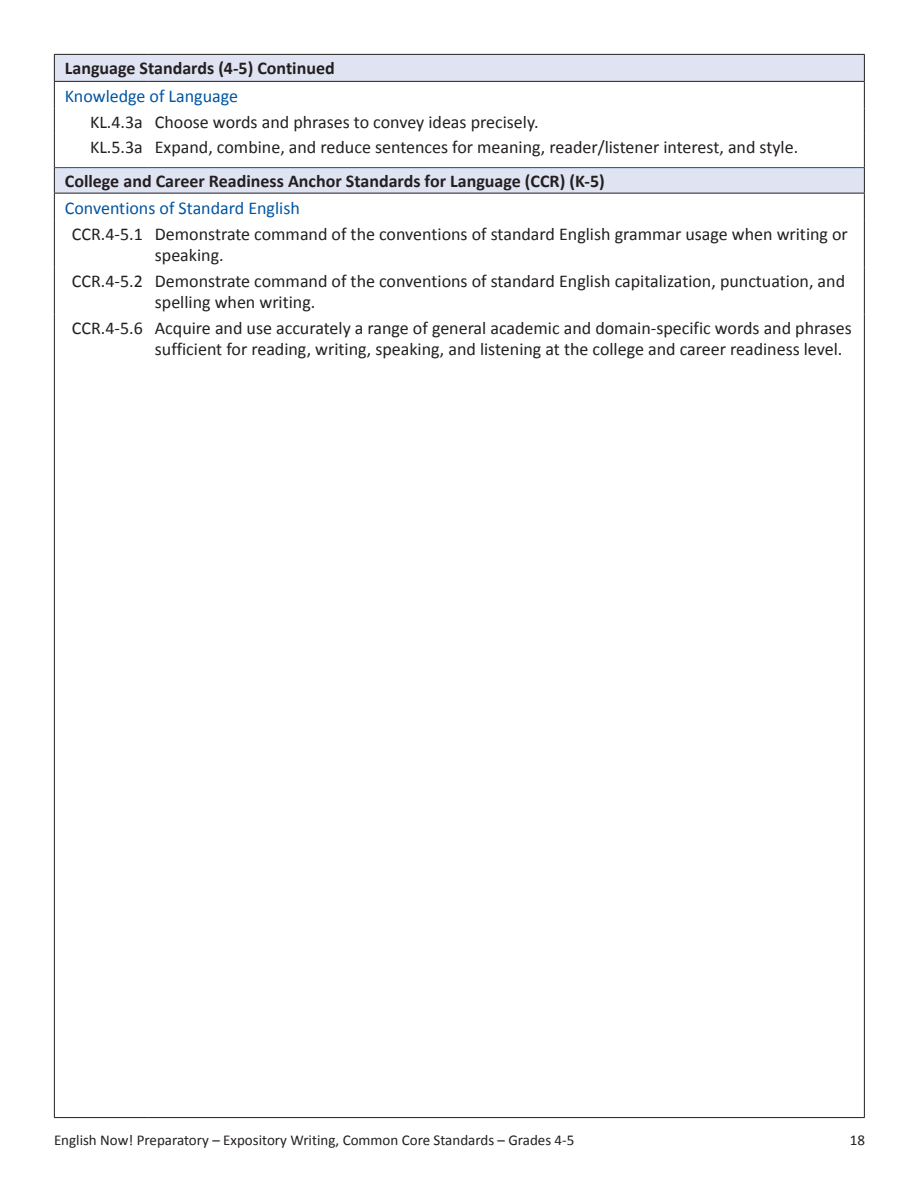
<style>
.page{position:relative;width:918px;height:1188px;background:#fff}
.page>*{position:absolute;margin:0;border:0;box-sizing:border-box;transform-origin:0 0}
.Calibri_12_Normal{font:18px/21.6px "Calibri";color:#231f20}
.Calibri_12_Body_text{font:700 18px "Calibri";color:#231f20}
.Calibri_12_Body_text-2{font:18px "Calibri";color:#0155a2}
.Calibri_12_Table_Num{font:18px "Calibri";color:#231f20}
.t1{font:15px "Calibri";color:#231f20}
</style>
<div class="page">
<svg style="left:55px;top:55px;width:809px;height:138px"></svg>
<hr style="left:54px;top:314px;width:1px;height:803px;background:#231f20">
<hr style="left:864px;top:314px;width:1px;height:803px;background:#231f20">
<hr style="left:54px;top:1117px;width:95px;height:1px;background:#231f20">
<hr style="left:149px;top:1117px;width:716px;height:1px;background:#231f20">
<hr style="left:54px;top:54px;width:95px;height:1px;background:#231f20">
<hr style="left:149px;top:54px;width:716px;height:1px;background:#231f20">
<hr style="left:54px;top:134px;width:1px;height:34px;background:#231f20">
<hr style="left:864px;top:134px;width:1px;height:34px;background:#231f20">
<hr style="left:54px;top:81px;width:95px;height:1px;background:#231f20">
<hr style="left:149px;top:81px;width:716px;height:1px;background:#231f20">
<hr style="left:54px;top:193px;width:95px;height:1px;background:#231f20">
<hr style="left:149px;top:193px;width:716px;height:1px;background:#231f20">
<hr style="left:55px;top:167px;width:94px;height:1px;background:#0155a2">
<hr style="left:149px;top:167px;width:715px;height:1px;background:#0155a2">
<svg style="left:54px;top:55px;width:1px;height:79px"></svg>
<svg style="left:864px;top:55px;width:1px;height:79px"></svg>
<svg style="left:54px;top:168px;width:1px;height:52px"></svg>
<svg style="left:864px;top:168px;width:1px;height:52px"></svg>
<hr style="left:54px;top:220px;width:1px;height:47px;background:#231f20">
<hr style="left:864px;top:220px;width:1px;height:47px;background:#231f20">
<hr style="left:54px;top:267px;width:1px;height:47px;background:#231f20">
<hr style="left:864px;top:267px;width:1px;height:47px;background:#231f20">
<p class="Calibri_12_Body_text" style="left:65px;top:56px;width:271px">Language Standards (4-5) Continued</p>
<p class="Calibri_12_Body_text-2" style="left:65px;top:85px;width:175px">Knowledge of Language</p>
<p class="Calibri_12_Table_Num" style="left:90px;top:111px;width:54px">KL.4.3a</p>
<p class="Calibri_12_Normal" style="left:155px;top:111px;width:385px">Choose words and phrases to convey ideas precisely.</p>
<p class="Calibri_12_Table_Num" style="left:90px;top:136px;width:54px">KL.5.3a</p>
<p class="Calibri_12_Normal" style="left:155px;top:137px;width:645px">Expand, combine, and reduce sentences for meaning, reader/listener interest, and style.</p>
<p class="Calibri_12_Body_text" style="left:65px;top:170px;width:541px">College and Career Readiness Anchor Standards for Language (CCR) (K-5)</p>
<p class="Calibri_12_Body_text-2" style="left:65px;top:197px;width:236px">Conventions of Standard English</p>
<p class="Calibri_12_Table_Num" style="left:72px;top:222px;width:73px">CCR.4-5.1</p>
<p class="Calibri_12_Normal" style="left:155px;top:223px;width:695px">Demonstrate command of the conventions of standard English grammar usage when writing or speaking.</p>
<p class="Calibri_12_Table_Num" style="left:72px;top:269px;width:73px">CCR.4-5.2</p>
<p class="Calibri_12_Normal" style="left:155px;top:270px;width:692px">Demonstrate command of the conventions of standard English capitalization, punctuation, and spelling when writing.</p>
<p class="Calibri_12_Table_Num" style="left:72px;top:316px;width:73px">CCR.4-5.6</p>
<p class="Calibri_12_Normal" style="left:155px;top:317px;width:698px">Acquire and use accurately a range of general academic and domain-specific words and phrases sufficient for reading, writing, speaking, and listening at the college and career readiness level.</p>
<p class="t1" style="left:54px;top:1131px;width:522px">English Now! Preparatory – Expository Writing, Common Core Standards – Grades 4-5</p>
<p class="t1" style="left:850px;top:1131px;width:17px">18</p>
</div>
